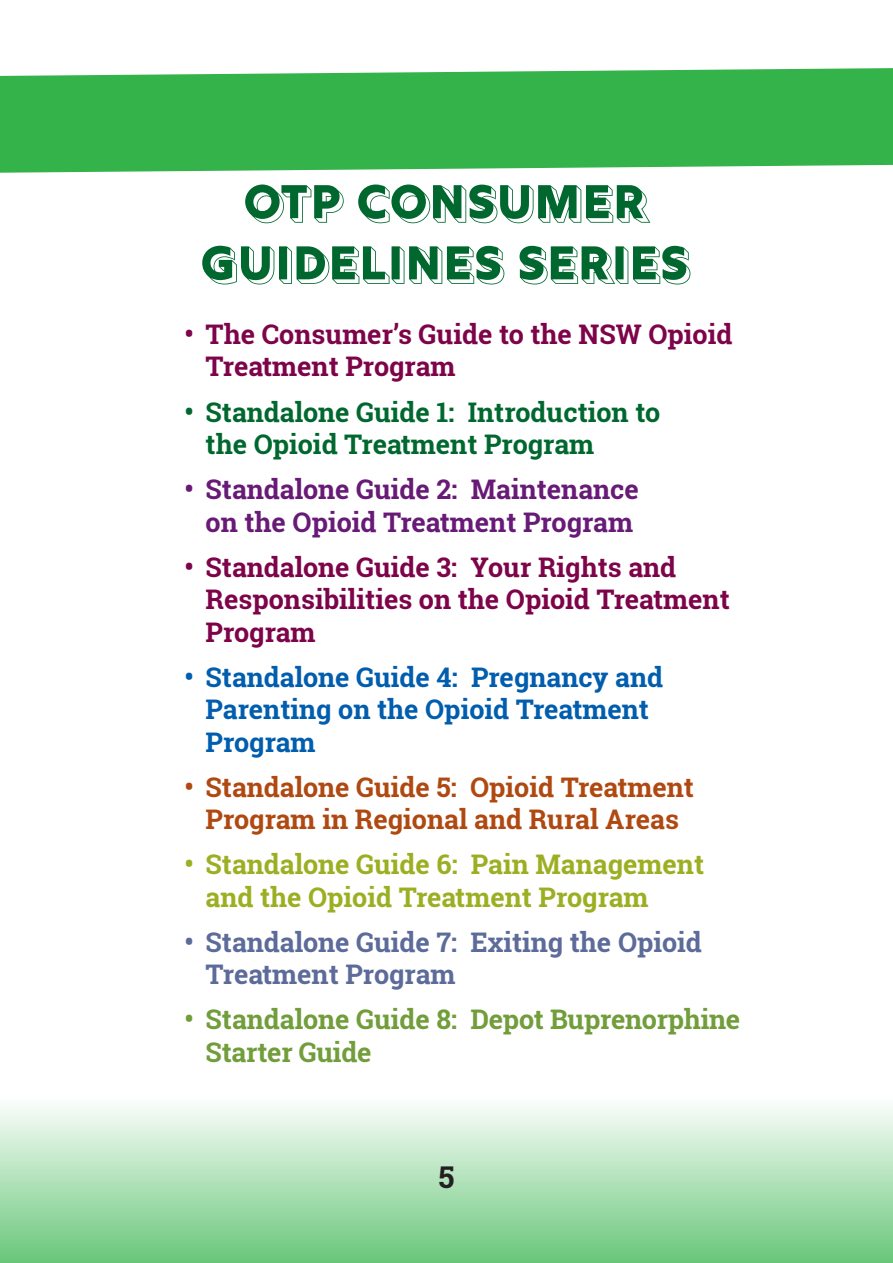
<style>
.page{position:relative;width:893px;height:1263px;background:#fff}
.page>*{position:absolute;margin:0;border:0;box-sizing:border-box;transform-origin:0 0}
.Page_headings1{font:51px/61.2px "Rig Bold Reverse";color:#00682f;text-align:center}
.corner_headings{font:700 30px "Roboto Slab";color:#231f20}
.t1{font:700 27px/32.4px "Roboto Slab";color:#7e044a}
.t2{font:700 27px/32.4px "Roboto Slab";color:#015dad}
.t3{font:700 27px/32.4px "Roboto Slab";color:#b04911;text-align:center}
.t4{font:700 27px/32.4px "Roboto Slab";color:#9caf22}
.t5{font:700 27px/32.4px "Roboto Slab";color:#00682f}
.t6{font:700 27px/32.4px "Roboto Slab";color:#671a76;text-align:center}
.t7{font:700 27px/32.4px "Roboto Slab";color:#5d6b9a}
.t8{font:700 27px/32.4px "Roboto Slab";letter-spacing:-.01em;color:#729d3b}
</style>
<div class="page">
<div style="left:0;top:1097px;width:893px;height:166px;background:linear-gradient(to bottom,#fefefe,#69c77a)"></div>
<svg style="left:0;top:68px;width:893px;height:105px;fill:#33b34a"></svg>
<p class="Page_headings1" style="left:202px;top:175px;width:491px">OTP CONSUMER<br>GUIDELINES SERIES</p>
<p class="t1" style="left:206px;top:318px;width:528px;text-indent:-21px">• The Consumer’s Guide to the NSW Opioid<br>Treatment Program</p>
<p class="t5" style="left:206px;top:395px;width:456px;text-indent:-21px">• Standalone Guide 1: Introduction to the Opioid Treatment Program</p>
<p class="t6" style="left:184px;top:473px;width:456px">• Standalone Guide 2: Maintenance on the Opioid Treatment Program</p>
<p class="t1" style="left:206px;top:550px;width:526px;text-indent:-21px">• Standalone Guide 3: Your Rights and<br>Responsibilities on the Opioid Treatment<br>Program</p>
<p class="t2" style="left:206px;top:660px;width:459px;text-indent:-21px">• Standalone Guide 4: Pregnancy and<br>Parenting on the Opioid Treatment<br>Program</p>
<p class="t3" style="left:184px;top:770px;width:511px">• Standalone Guide 5: Opioid Treatment<br>Program in Regional and Rural Areas</p>
<p class="t4" style="left:206px;top:848px;width:500px;text-indent:-21px">• Standalone Guide 6: Pain Management and the Opioid Treatment Program</p>
<p class="t7" style="left:206px;top:925px;width:498px;text-indent:-21px">• Standalone Guide 7: Exiting the Opioid<br>Treatment Program</p>
<p class="t8" style="left:206px;top:1003px;width:536px;text-indent:-21px">• Standalone Guide 8: Depot Buprenorphine<br>Starter Guide</p>
<p class="corner_headings" style="left:438px;top:1157px;width:17px">5</p>
</div>
